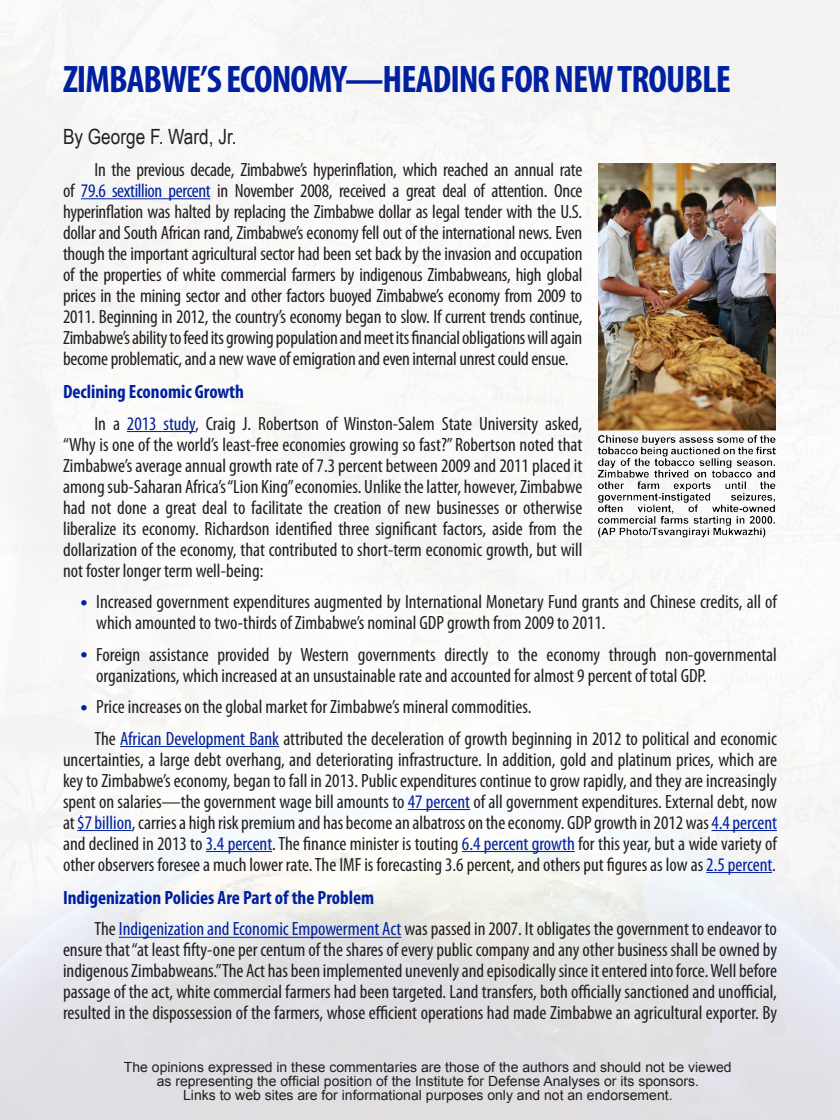
<style>
.page{position:relative;width:840px;height:1120px;background:#fff}
.page>*{position:absolute;margin:0;border:0;box-sizing:border-box;transform-origin:0 0}
.t1{font:700 condensed 38.5px "Myriad Pro";letter-spacing:-.025em;color:#0020a0}
.t2{font:21px "Arial Narrow";color:#231f20}
.t3{font:condensed 19.25px/21px "Myriad Pro";color:#231f20;text-align:justify}
.t4{font:700 condensed 19.25px "Myriad Pro";color:#0020a0}
.t5{font:14px/14px "Arial";color:#231f20;text-align:center}
.s1{color:#0020a0}
.s2{font-size:28px;color:#0020a0}
</style>
<div class="page">
<hr style="left:81px;top:198px;width:129px;height:1px;background:#0020a0">
<hr style="left:127px;top:431px;width:68px;height:1px;background:#0020a0">
<hr style="left:120px;top:746px;width:159px;height:1px;background:#0020a0">
<hr style="left:408px;top:809px;width:62px;height:1px;background:#0020a0">
<hr style="left:77px;top:830px;width:55px;height:1px;background:#0020a0">
<hr style="left:711px;top:830px;width:66px;height:1px;background:#0020a0">
<hr style="left:206px;top:851px;width:66px;height:1px;background:#0020a0">
<hr style="left:462px;top:851px;width:113px;height:1px;background:#0020a0">
<hr style="left:706px;top:872px;width:66px;height:1px;background:#0020a0">
<hr style="left:119px;top:937px;width:282px;height:1px;background:#0020a0">
<img style="left:598px;top:163px;width:178px;height:374px">
<p class="t1" style="left:63px;top:55px;width:669px">ZIMBABWE’S ECONOMY—HEADING FOR NEW TROUBLE</p>
<p class="t2" style="left:63px;top:122px;width:175px">By George F. Ward, Jr.</p>
<p class="t3" style="left:63px;top:159px;width:521px;text-indent:31px">In the previous decade, Zimbabwe’s hyperinflation, which reached an annual rate of <span class="s1">79.6 sextillion percent</span> in November 2008, received a great deal of attention. Once hyperinflation was halted by replacing the Zimbabwe dollar as legal tender with the U.S. dollar and South African rand, Zimbabwe’s economy fell out of the international news. Even though the important agricultural sector had been set back by the invasion and occupation of the properties of white commercial farmers by indigenous Zimbabweans, high global prices in the mining sector and other factors buoyed Zimbabwe’s economy from 2009 to 2011. Beginning in 2012, the country’s economy began to slow. If current trends continue, Zimbabwe’s ability to feed its growing population and meet its financial obligations will again become problematic, and a new wave of emigration and even internal unrest could ensue.</p>
<p class="t4" style="left:63px;top:380px;width:183px">Declining Economic Growth</p>
<p class="t3" style="left:63px;top:413px;width:521px;text-indent:31px">In a <span class="s1">2013 study</span>, Craig J. Robertson of Winston-Salem State University asked, “Why is one of the world’s least-free economies growing so fast?” Robertson noted that Zimbabwe’s average annual growth rate of 7.3 percent between 2009 and 2011 placed it among sub-Saharan Africa’s “Lion King” economies. Unlike the latter, however, Zimbabwe had not done a great deal to facilitate the creation of new businesses or otherwise liberalize its economy. Richardson identified three significant factors, aside from the dollarization of the economy, that contributed to short-term economic growth, but will not foster longer term well-being:</p>
<p class="t3" style="left:96px;top:591px;width:682px;text-indent:-16px"><span class="s2">•</span> Increased government expenditures augmented by International Monetary Fund grants and Chinese credits, all of which amounted to two-thirds of Zimbabwe’s nominal GDP growth from 2009 to 2011.</p>
<p class="t3" style="left:96px;top:644px;width:682px;text-indent:-16px"><span class="s2">•</span> Foreign assistance provided by Western governments directly to the economy through non-governmental organizations, which increased at an unsustainable rate and accounted for almost 9 percent of total GDP.</p>
<p class="t3" style="left:80px;top:696px;width:452px"><span class="s2">•</span> Price increases on the global market for Zimbabwe’s mineral commodities.</p>
<p class="t3" style="left:63px;top:728px;width:716px;text-indent:31px">The <span class="s1">African Development Bank</span> attributed the deceleration of growth beginning in 2012 to political and economic uncertainties, a large debt overhang, and deteriorating infrastructure. In addition, gold and platinum prices, which are key to Zimbabwe’s economy, began to fall in 2013. Public expenditures continue to grow rapidly, and they are increasingly spent on salaries—the government wage bill amounts to <span class="s1">47 percent</span> of all government expenditures. External debt, now at <span class="s1">$7 billion</span>, carries a high risk premium and has become an albatross on the economy. GDP growth in 2012 was <span class="s1">4.4 percent </span>and declined in 2013 to <span class="s1">3.4 percent</span>. The finance minister is touting <span class="s1">6.4 percent growth</span> for this year, but a wide variety of other observers foresee a much lower rate. The IMF is forecasting 3.6 percent, and others put figures as low as <span class="s1">2.5 percent</span>.</p>
<p class="t4" style="left:63px;top:885px;width:313px">Indigenization Policies Are Part of the Problem</p>
<p class="t3" style="left:63px;top:918px;width:716px;text-indent:31px">The <span class="s1">Indigenization and Economic Empowerment Act</span> was passed in 2007. It obligates the government to endeavor to ensure that “at least fifty-one per centum of the shares of every public company and any other business shall be owned by indigenous Zimbabweans.” The Act has been implemented unevenly and episodically since it entered into force. Well before passage of the act, white commercial farmers had been targeted. Land transfers, both officially sanctioned and unofficial, resulted in the dispossession of the farmers, whose efficient operations had made Zimbabwe an agricultural exporter. By</p>
<p class="t5" style="left:124px;top:1060px;width:609px">The opinions expressed in these commentaries are those of the authors and should not be viewed as representing the official position of the Institute for Defense Analyses or its sponsors.<br>Links to web sites are for informational purposes only and not an endorsement.</p>
</div>
